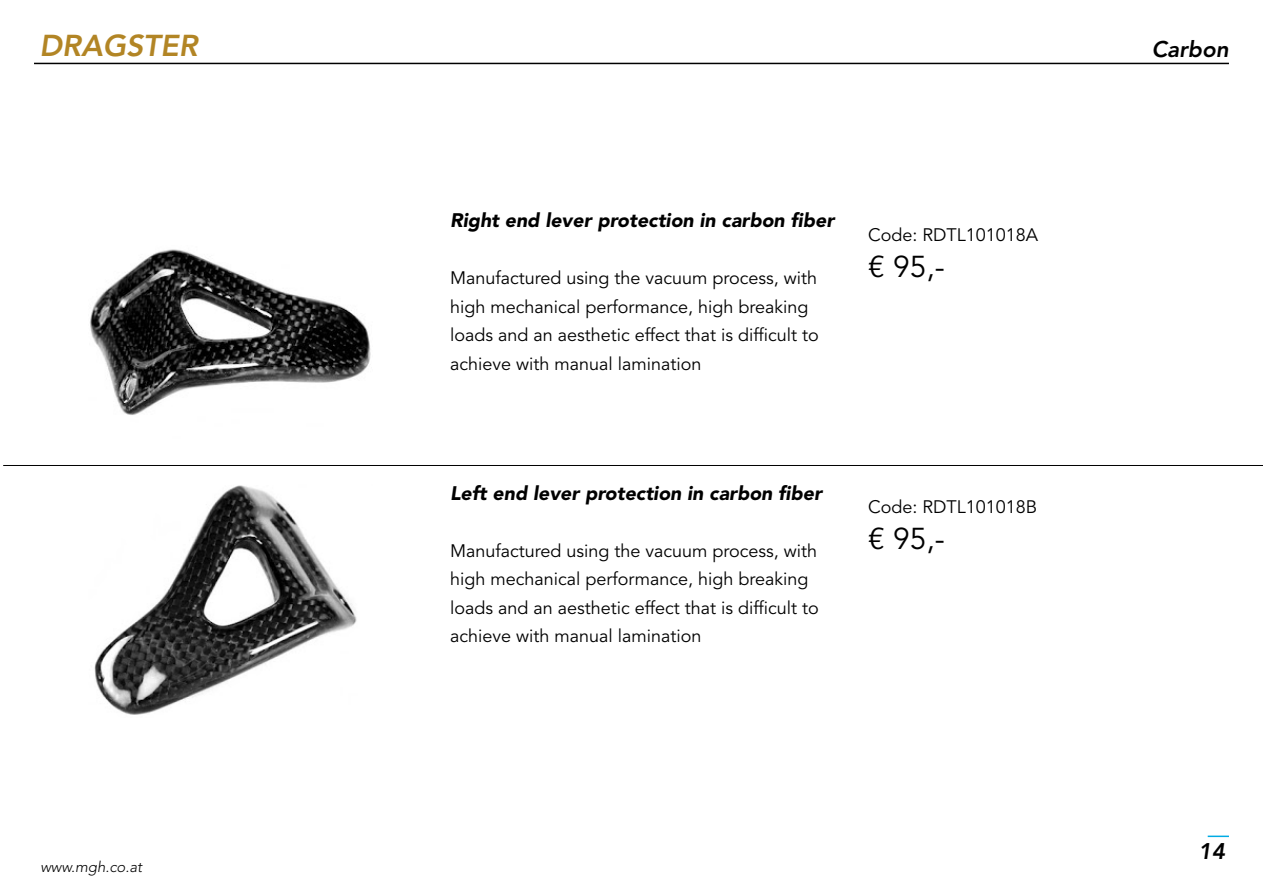
<style>
.page{position:relative;width:1263px;height:893px;background:#fff}
.page>*{position:absolute;margin:0;border:0;box-sizing:border-box;transform-origin:0 0}
.t1{font:30px "Avenir LT Std";color:#000}
.t2{font:italic 800 30px "Avenir LT Std";color:#b28525}
.t3{font:italic 800 22.5px "Avenir LT Std";color:#000}
.t4{font:italic 900 19.5px "Avenir LT Std";color:#000}
.t5{font:18px/28.5px "Avenir LT Std";color:#000}
.t6{font:italic 300 15px "Avenir LT Std";color:#000}
</style>
<div class="page">
<hr style="left:34px;top:63px;width:1195px;height:1px;background:#000">
<svg style="left:1208px;top:836px;width:21px;height:1px"></svg>
<hr style="left:3px;top:465px;width:1260px;height:1px;background:#000">
<img style="left:94px;top:485px;width:263px;height:230px">
<img style="left:90px;top:249px;width:281px;height:166px">
<h1 class="t2" style="left:39px;top:28px;width:160px">DRAGSTER</h1>
<p class="t6" style="left:40px;top:858px;width:103px">www.mgh.co.at</p>
<p class="t4" style="left:450px;top:209px;width:386px">Right end lever protection in carbon fiber</p>
<p class="t5" style="left:450px;top:264px;width:370px">Manufactured using the vacuum process, with high mechanical performance, high breaking loads and an aesthetic effect that is difficult to achieve with manual lamination</p>
<p class="t5" style="left:868px;top:221px;width:172px">Code: RDTL101018A</p>
<h1 class="t1" style="left:868px;top:249px;width:78px">€ 95,-</h1>
<p class="t4" style="left:450px;top:481px;width:373px">Left end lever protection in carbon fiber</p>
<p class="t5" style="left:450px;top:537px;width:370px">Manufactured using the vacuum process, with high mechanical performance, high breaking loads and an aesthetic effect that is difficult to achieve with manual lamination</p>
<p class="t5" style="left:868px;top:493px;width:171px">Code: RDTL101018B</p>
<h1 class="t1" style="left:868px;top:522px;width:78px">€ 95,-</h1>
<p class="t3" style="left:1152px;top:36px;width:79px">Carbon</p>
<p class="t3" style="left:1198px;top:837px;width:28px">14</p>
</div>
